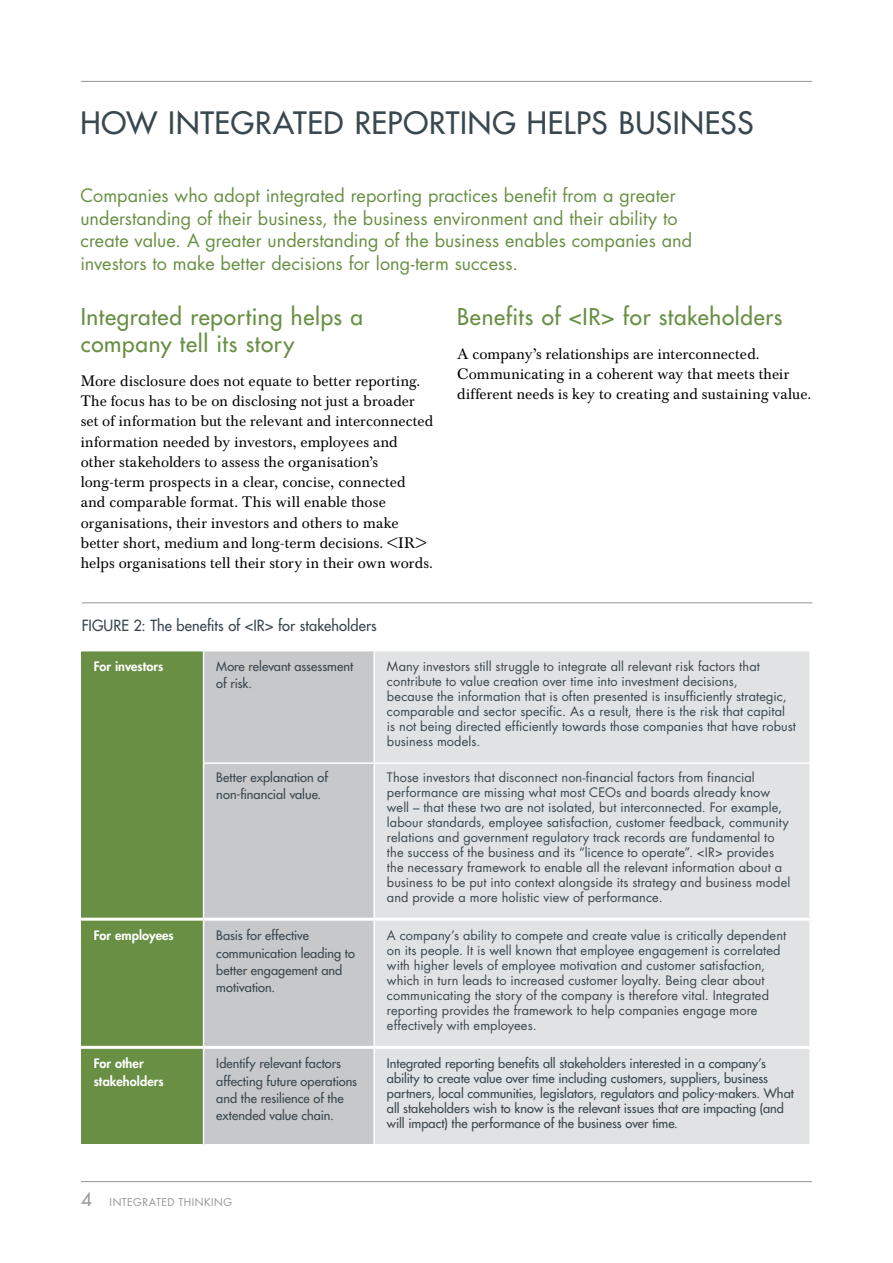
<style>
.page{position:relative;width:893px;height:1263px;background:#fff}
.page>*{position:absolute;margin:0;border:0;box-sizing:border-box;transform-origin:0 0}
.t1{font:500 30px "Futura Std";letter-spacing:.02em;color:#39474f}
.t2{font:500 22.5px/27px "Futura Std";letter-spacing:.025em;color:#688f43}
.t3{font:18px/22.5px "Futura Std";letter-spacing:.005em;color:#688f43}
.t4{font:15px/20.2px "Baskerville BE";letter-spacing:.01em;color:#000}
.t5{font:500 15px "Futura Std";color:#39474f}
.t6{font:12.75px/15px "Futura Std";letter-spacing:.01em;color:#39474f}
.t7{font:500 12.75px/17.2px "Futura Std";letter-spacing:.005em;color:#39474f}
.t8{font:800 12.75px/17.2px "Futura Std";letter-spacing:.005em;color:#fff}
.t9{font:10.5px "Futura Std";letter-spacing:.05em;color:#939598}
.s1{font-size:18px}
</style>
<div class="page">
<hr style="left:81px;top:81px;width:731px;height:1px;background:#939598">
<hr style="left:81px;top:1181px;width:731px;height:1px;background:#939598">
<div style="left:81px;top:651px;width:122px;height:493px;background:#688f43"></div>
<div style="left:204px;top:651px;width:169px;height:493px;background:#c7c8ca"></div>
<div style="left:375px;top:651px;width:434px;height:493px;background:#e1e2e3"></div>
<hr style="left:203px;top:762px;width:171px;height:2px;background:#fff">
<hr style="left:374px;top:762px;width:435px;height:2px;background:#fff">
<hr style="left:81px;top:918px;width:123px;height:3px;background:#fff">
<hr style="left:81px;top:1046px;width:123px;height:3px;background:#fff">
<hr style="left:204px;top:918px;width:170px;height:3px;background:#fff">
<hr style="left:374px;top:918px;width:438px;height:3px;background:#fff">
<hr style="left:204px;top:1046px;width:170px;height:3px;background:#fff">
<hr style="left:374px;top:1046px;width:438px;height:3px;background:#fff">
<hr style="left:82px;top:602px;width:730px;height:1px;background:#939598">
<h1 class="t1" style="left:80px;top:104px;width:657px">How integrated reporting helps business</h1>
<p class="t3" style="left:80px;top:185px;width:613px">Companies who adopt integrated reporting practices benefit from a greater understanding of their business, the business environment and their ability to create value. A greater understanding of the business enables companies and investors to make better decisions for long-term success.</p>
<h2 class="t2" style="left:81px;top:303px;width:284px">Integrated reporting helps a company tell its story</h2>
<p class="t4" style="left:81px;top:371px;width:354px">More disclosure does not equate to better reporting.<br>The focus has to be on disclosing not just a broader set of information but the relevant and interconnected information needed by investors, employees and other stakeholders to assess the organisation’s long-term prospects in a clear, concise, connected and comparable format. This will enable those organisations, their investors and others to make better short, medium and long-term decisions. &lt;IR&gt; helps organisations tell their story in their own words.</p>
<p class="t5" style="left:82px;top:616px;width:16px">FIGURE</p>
<p class="t5" style="left:134px;top:616px;width:245px">2: The benefits of &lt;IR&gt; for stakeholders</p>
<h2 class="t2" style="left:457px;top:303px;width:327px">Benefits of &lt;IR&gt; for stakeholders</h2>
<p class="t4" style="left:457px;top:344px;width:356px">A company’s relationships are interconnected.<br>Communicating in a coherent way that meets their different needs is key to creating and sustaining value.</p>
<p class="t8" style="left:94px;top:658px;width:71px">For investors</p>
<p class="t7" style="left:216px;top:658px;width:138px">More relevant assessment of risk.</p>
<p class="t6" style="left:387px;top:659px;width:410px">Many investors still struggle to integrate all relevant risk factors that contribute to value creation over time into investment decisions,<br>because the information that is often presented is insufficiently strategic, comparable and sector specific. As a result, there is the risk that capital is not being directed efficiently towards those companies that have robust business models.</p>
<p class="t7" style="left:216px;top:769px;width:113px">Better explanation of non-financial value.</p>
<p class="t6" style="left:387px;top:770px;width:405px">Those investors that disconnect non-financial factors from financial performance are missing what most CEOs and boards already know well – that these two are not isolated, but interconnected. For example, labour standards, employee satisfaction, customer feedback, community relations and government regulatory track records are fundamental to the success of the business and its “licence to operate”. &lt;IR&gt; provides the necessary framework to enable all the relevant information about a business to be put into context alongside its strategy and business model and provide a more holistic view of performance.</p>
<p class="t8" style="left:94px;top:927px;width:82px">For employees</p>
<p class="t7" style="left:216px;top:927px;width:140px">Basis for effective communication leading to better engagement and motivation.</p>
<p class="t6" style="left:387px;top:928px;width:401px">A company’s ability to compete and create value is critically dependent on its people. It is well known that employee engagement is correlated with higher levels of employee motivation and customer satisfaction, which in turn leads to increased customer loyalty. Being clear about communicating the story of the company is therefore vital. Integrated reporting provides the framework to help companies engage more effectively with employees.</p>
<p class="t8" style="left:94px;top:1055px;width:72px">For other stakeholders</p>
<p class="t7" style="left:216px;top:1055px;width:142px">Identify relevant factors affecting future operations and the resilience of the extended value chain.</p>
<p class="t7" style="left:387px;top:1056px;width:409px;line-height:15px">Integrated reporting benefits all stakeholders interested in a company’s ability to create value over time including customers, suppliers, business partners, local communities, legislators, regulators and policy-makers. What all stakeholders wish to know is the relevant issues that are impacting (and will impact) the performance of the business over time.</p>
<p class="t9" style="left:81px;top:1195px;width:153px"><span class="s1">4</span> INTEGRATED THINKING</p>
</div>
